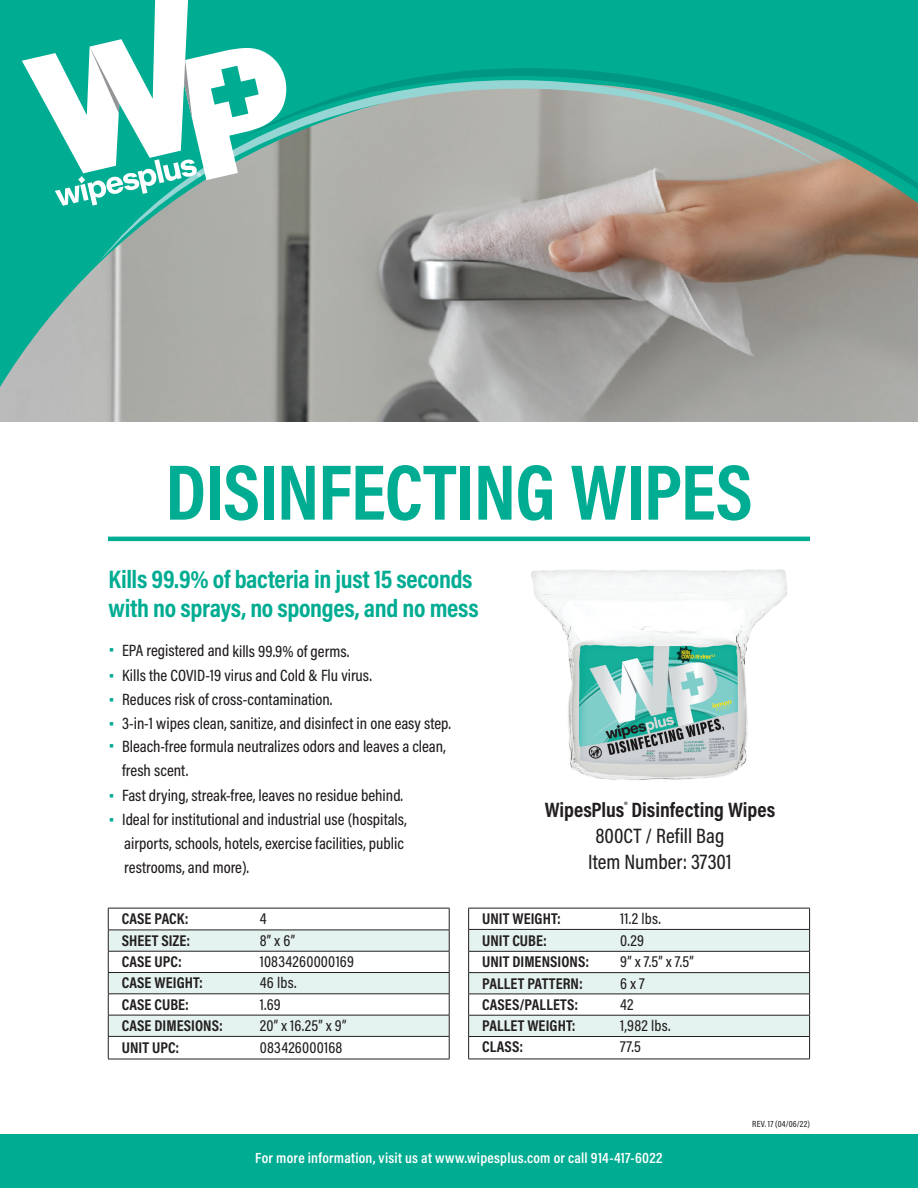
<style>
.page{position:relative;width:918px;height:1188px;background:#fff}
.page>*{position:absolute;margin:0;border:0;box-sizing:border-box;transform-origin:0 0}
.t1{font:700 79.5px "Acumin Pro Cond";letter-spacing:-.015em;color:#00ac92}
.t2{font:700 25.5px/28.5px "Acumin Pro Cond";letter-spacing:-.015em;color:#00ac92}
.t3{font:500 21px "Acumin Pro Cond";color:#231f20}
.t4{font:700 21px "Acumin Pro Cond";color:#231f20}
.t5{font:500 16.5px/24px "Acumin Pro Cond";color:#231f20}
.Paragraph_Style_1{font:700 15.75px "Acumin Pro Cond";letter-spacing:.005em;color:#231f20}
.Paragraph_Style_1-2{font:500 15.75px "Acumin Pro Cond";letter-spacing:.015em;color:#231f20}
.t6{font:600 14.85px "Acumin Pro Cond";letter-spacing:.015em;color:#fff}
.t7{font:500 9px "Acumin Pro Cond";letter-spacing:.025em;color:#231f20}
.s1{font-family:"Acumin Pro";color:#00ac92}
</style>
<div class="page">
<hr style="left:108px;top:537px;width:702px;height:4px;background:#00ac92">
<svg style="left:108px;top:908px;width:342px;height:151px"></svg>
<hr style="left:108px;top:1059px;width:341px;height:1px;background:#231f20">
<svg style="left:468px;top:908px;width:342px;height:151px"></svg>
<hr style="left:468px;top:1059px;width:342px;height:1px;background:#231f20">
<div style="left:0;top:1134px;width:918px;height:54px;background:#00ac92"></div>
<img style="left:0;top:410px;width:918px;height:11px">
<svg style="left:0;top:0;width:918px;height:410px;background:#809d95"></svg>
<svg style="left:828px;top:24px;width:90px;height:174px;background:#1aa78e"></svg>
<svg style="left:99px;top:21px;width:729px;height:241px;background:#77a79a"></svg>
<svg style="left:22px;top:0;width:266px;height:180px"></svg>
<svg style="left:90px;top:47px;width:29px;height:66px"></svg>
<svg style="left:184px;top:60px;width:8px;height:60px"></svg>
<svg style="left:55px;top:159px;width:146px;height:47px"></svg>
<div style="left:489px;top:554px;width:342px;height:260px;background:#231f20;opacity:.15"></div>
<p class="t1" style="left:165px;top:440px;width:589px">DISINFECTING WIPES</p>
<p class="t2" style="left:109px;top:565px;width:372px">Kills 99.9% of bacteria in just 15 seconds with no sprays, no sponges, and no mess</p>
<p class="t5" style="left:109px;top:639px;width:242px"><sup>•</sup> EPA registered and kills 99.9% of germs.</p>
<p class="t5" style="left:109px;top:663px;width:265px"><span class="s1">•</span> Kills the COVID-19 virus and Cold &amp; Flu virus.</p>
<p class="t5" style="left:109px;top:687px;width:225px"><span class="s1">•</span> Reduces risk of cross-contamination.</p>
<p class="t5" style="left:109px;top:711px;width:344px"><span class="s1">•</span> 3-in-1 wipes clean, sanitize, and disinfect in one easy step.</p>
<p class="t5" style="left:122px;top:734px;width:325px;text-indent:-13px"><span class="s1">•</span> Bleach-free formula neutralizes odors and leaves a clean, fresh scent.</p>
<p class="t5" style="left:109px;top:783px;width:296px"><span class="s1">•</span> Fast drying, streak-free, leaves no residue behind.</p>
<p class="t5" style="left:124px;top:807px;width:284px;text-indent:-16px"><span class="s1">•</span> Ideal for institutional and industrial use (hospitals, airports, schools, hotels, exercise facilities, public restrooms, and more).</p>
<p class="Paragraph_Style_1" style="left:122px;top:908px;width:68px">CASE PACK:</p>
<p class="Paragraph_Style_1-2" style="left:260px;top:909px;width:8px">4</p>
<p class="Paragraph_Style_1" style="left:122px;top:930px;width:70px">SHEET SIZE:</p>
<p class="Paragraph_Style_1-2" style="left:260px;top:930px;width:37px">8” x 6”</p>
<p class="Paragraph_Style_1" style="left:122px;top:951px;width:62px">CASE UPC:</p>
<p class="Paragraph_Style_1-2" style="left:260px;top:951px;width:96px">10834260000169</p>
<p class="Paragraph_Style_1" style="left:122px;top:973px;width:83px">CASE WEIGHT:</p>
<p class="Paragraph_Style_1-2" style="left:260px;top:973px;width:38px">46 lbs.</p>
<p class="Paragraph_Style_1" style="left:122px;top:994px;width:69px">CASE CUBE:</p>
<p class="Paragraph_Style_1-2" style="left:260px;top:994px;width:23px">1.69</p>
<p class="Paragraph_Style_1" style="left:122px;top:1015px;width:103px">CASE DIMESIONS:</p>
<p class="Paragraph_Style_1-2" style="left:260px;top:1015px;width:88px">20” x 16.25” x 9”</p>
<p class="Paragraph_Style_1" style="left:122px;top:1037px;width:59px">UNIT UPC:</p>
<p class="Paragraph_Style_1-2" style="left:260px;top:1037px;width:84px">083426000168</p>
<p class="t4" style="left:545px;top:796px;width:232px">WipesPlus<sup>®</sup> Disinfecting Wipes</p>
<p class="t3" style="left:595px;top:823px;width:131px">800CT / Refill Bag</p>
<p class="t3" style="left:588px;top:849px;width:145px">Item Number: 37301</p>
<p class="Paragraph_Style_1" style="left:482px;top:908px;width:80px">UNIT WEIGHT:</p>
<p class="Paragraph_Style_1-2" style="left:620px;top:908px;width:42px">11.2 lbs.</p>
<p class="Paragraph_Style_1" style="left:482px;top:930px;width:66px">UNIT CUBE:</p>
<p class="Paragraph_Style_1-2" style="left:620px;top:930px;width:25px">0.29</p>
<p class="Paragraph_Style_1" style="left:482px;top:951px;width:108px">UNIT DIMENSIONS:</p>
<p class="Paragraph_Style_1-2" style="left:620px;top:952px;width:75px">9” x 7.5” x 7.5”</p>
<p class="Paragraph_Style_1" style="left:482px;top:973px;width:102px">PALLET PATTERN:</p>
<p class="Paragraph_Style_1-2" style="left:620px;top:973px;width:26px">6 x 7</p>
<p class="Paragraph_Style_1" style="left:482px;top:994px;width:98px">CASES/PALLETS:</p>
<p class="Paragraph_Style_1-2" style="left:620px;top:994px;width:15px">42</p>
<p class="Paragraph_Style_1" style="left:482px;top:1015px;width:95px">PALLET WEIGHT:</p>
<p class="Paragraph_Style_1-2" style="left:620px;top:1015px;width:52px">1,982 lbs.</p>
<p class="Paragraph_Style_1" style="left:482px;top:1037px;width:43px">CLASS:</p>
<p class="Paragraph_Style_1-2" style="left:620px;top:1037px;width:22px">77.5</p>
<p class="t7" style="left:752px;top:1118px;width:59px">REV. 17 (04/06/22)</p>
<p class="t6" style="left:255px;top:1148px;width:409px">For more information, visit us at www.wipesplus.com or call 914-417-6022</p>
</div>
